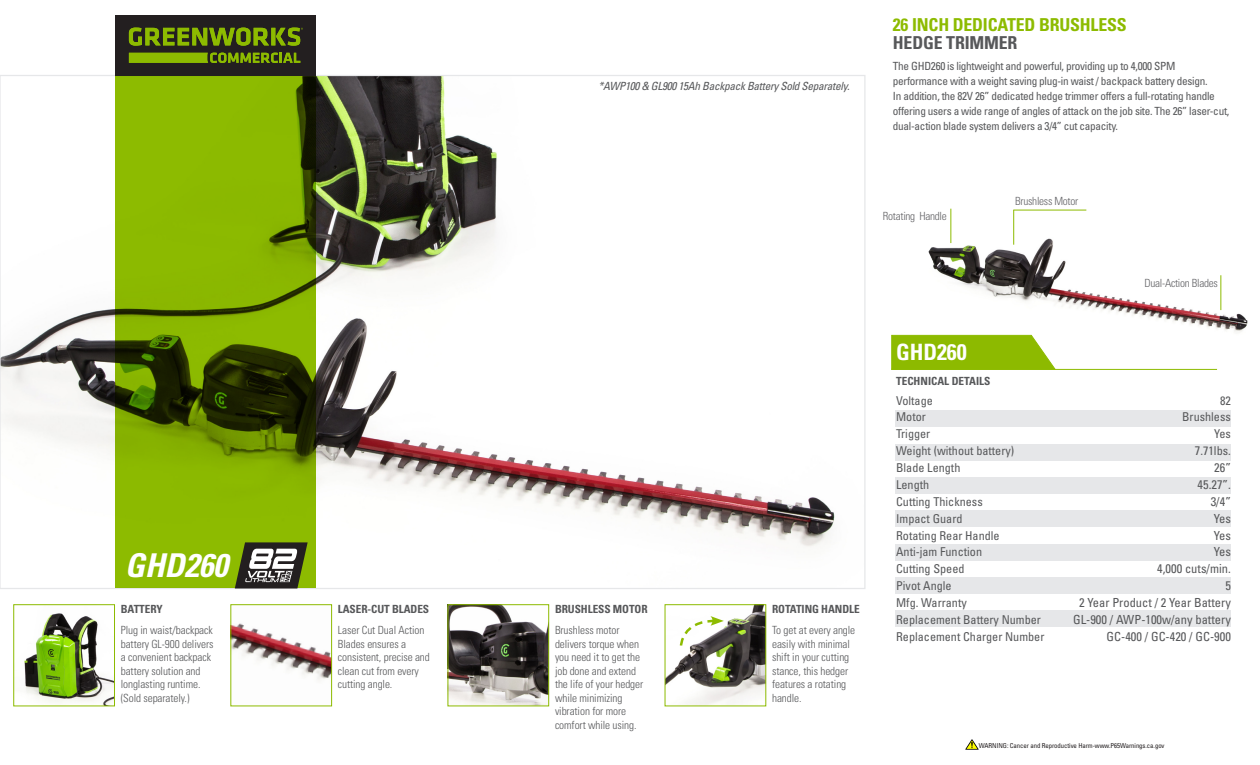
<style>
.page{position:relative;width:1260px;height:765px;background:#fff}
.page>*{position:absolute;margin:0;border:0;box-sizing:border-box;transform-origin:0 0}
.t1{font:italic 700 condensed 32.75px "Univers LT Std";letter-spacing:-.005em;color:#fff}
.t2{font:700 condensed 22.5px "Univers LT Std";letter-spacing:-.005em;color:#fff}
.t3{font:700 condensed 17.75px "Univers LT Std";letter-spacing:-.01em;color:#8dbb00}
.t4{font:700 condensed 17.75px "Univers LT Std";letter-spacing:-.01em;color:#57585a}
.t5{font:condensed 12.5px "Univers LT Std";color:#57585a}
.t6{font:condensed 12.25px "Univers LT Std";color:#57585a}
.t7{font:300 condensed 11.25px/13.5px "Univers";letter-spacing:-.005em;color:#57585a}
.t8{font:condensed 11.25px/15px "Univers LT Std";letter-spacing:-.025em;color:#57585a}
.t9{font:700 condensed 11.25px "Univers";letter-spacing:-.005em;color:#57585a}
.t10{font:italic condensed 11.25px "Univers LT Std";letter-spacing:-.025em;color:#57585a}
.t11{font:300 condensed 11.25px "Univers LT Std";letter-spacing:-.025em;color:#636366}
.t12{font:700 condensed 11.25px "Univers LT Std";color:#57585a}
.t13{font:condensed 6.75px "Univers LT Std";letter-spacing:-.01em;color:#231f20}
.s1{font-size:12.5px}
</style>
<div class="page">
<img style="left:928px;top:225px;width:320px;height:107px">
<img style="left:2px;top:77px;width:833px;height:510px">
<img style="left:450px;top:606px;width:97px;height:98px">
<div style="left:448px;top:604px;width:101px;height:102px;border:1px solid #8dbb00"></div>
<img style="left:233px;top:623px;width:97px;height:57px">
<div style="left:231px;top:604px;width:101px;height:102px;border:1px solid #8dbb00"></div>
<img style="left:24px;top:613px;width:89px;height:91px">
<div style="left:13px;top:604px;width:102px;height:102px;border:1px solid #8dbb00"></div>
<img style="left:667px;top:606px;width:97px;height:98px">
<div style="left:665px;top:604px;width:101px;height:102px;border:1px solid #8dbb00"></div>
<div style="left:895px;top:411px;width:336px;height:16px;background:#e6e7e9"></div>
<div style="left:895px;top:477px;width:336px;height:17px;background:#e6e7e9"></div>
<div style="left:895px;top:577px;width:336px;height:17px;background:#e6e7e9"></div>
<div style="left:895px;top:610px;width:336px;height:17px;background:#e6e7e9"></div>
<div style="left:895px;top:544px;width:336px;height:17px;background:#e6e7e9"></div>
<div style="left:895px;top:444px;width:336px;height:17px;background:#e6e7e9"></div>
<div style="left:895px;top:510px;width:336px;height:17px;background:#e6e7e9"></div>
<svg style="left:891px;top:334px;width:166px;height:35px;background:#99c11b"></svg>
<hr style="left:891px;top:369px;width:326px;height:1px;background:#8dbb00">
<svg style="left:966px;top:740px;width:12px;height:9px"></svg>
<svg style="left:116px;top:76px;width:200px;height:513px;background:#779d00"></svg>
<div style="left:116px;top:15px;width:200px;height:61px;background:#231f20"></div>
<svg style="left:129px;top:53px;width:171px;height:10px"></svg>
<svg style="left:129px;top:28px;width:174px;height:18px"></svg>
<svg style="left:235px;top:542px;width:73px;height:47px"></svg>
<hr style="left:1013px;top:210px;width:73px;height:1px;background:#8dbb00">
<hr style="left:1013px;top:210px;width:1px;height:35px;background:#8dbb00">
<hr style="left:1221px;top:275px;width:1px;height:35px;background:#8dbb00">
<hr style="left:951px;top:209px;width:1px;height:34px;background:#8dbb00">
<svg style="left:679px;top:616px;width:45px;height:32px"></svg>
<p class="t10" style="left:598px;top:79px;width:253px">*AWP100 &amp; GL900 15Ah Backpack Battery Sold Separately.</p>
<p class="t3" style="left:893px;top:14px;width:235px">26 INCH DEDICATED BRUSHLESS</p>
<p class="t4" style="left:893px;top:32px;width:126px">HEDGE TRIMMER</p>
<p class="t8" style="left:893px;top:58px;width:338px">The GHD260 is lightweight and powerful, providing up to 4,000 SPM performance with a weight saving plug-in waist / backpack battery design.<br>In addition, the 82V 26” dedicated hedge trimmer offers a full-rotating handle offering users a wide range of angles of attack on the job site. The 26” laser-cut, dual-action blade system delivers a 3/4” cut capacity.</p>
<p class="t1" style="left:125px;top:546px;width:105px">GHD260</p>
<p class="t9" style="left:121px;top:603px;width:43px">BATTERY</p>
<p class="t9" style="left:338px;top:603px;width:93px">LASER-CUT BLADES</p>
<p class="t9" style="left:555px;top:603px;width:94px">BRUSHLESS MOTOR</p>
<p class="t9" style="left:772px;top:603px;width:89px">ROTATING HANDLE</p>
<p class="t7" style="left:772px;top:624px;width:85px">To get at every angle easily with minimal shift in your cutting stance, this hedger features a rotating handle.</p>
<p class="t7" style="left:338px;top:624px;width:93px">Laser Cut Dual Action<br>Blades ensures a consistent, precise and clean cut from every cutting angle.</p>
<p class="t7" style="left:121px;top:624px;width:94px">Plug in waist/backpack battery GL-900 delivers a convenient backpack battery solution and longlasting runtime.</p>
<p class="t7" style="left:121px;top:691px;width:70px">(Sold separately.)</p>
<p class="t7" style="left:555px;top:624px;width:90px">Brushless motor delivers torque when you need it to get the job done and extend the life of your hedger while minimizing vibration for more comfort while using.</p>
<p class="t11" style="left:883px;top:210px;width:65px">Rotating Handle</p>
<p class="t11" style="left:1015px;top:195px;width:64px">Brushless Motor</p>
<p class="t2" style="left:896px;top:338px;width:72px">GHD260</p>
<p class="t12" style="left:896px;top:374px;width:96px">TECHNICAL DETAILS</p>
<p class="t11" style="left:1145px;top:276px;width:75px">Dual-Action Blades</p>
<p class="t6" style="left:896px;top:392px;width:38px">Voltage</p>
<p class="t6" style="left:896px;top:409px;width:31px">Motor</p>
<p class="t6" style="left:896px;top:426px;width:36px">Trigger</p>
<p class="t6" style="left:896px;top:443px;width:120px">Weight (without battery)</p>
<p class="t6" style="left:896px;top:460px;width:66px">Blade Length</p>
<p class="t6" style="left:896px;top:477px;width:35px">Length</p>
<p class="t6" style="left:896px;top:494px;width:88px">Cutting Thickness</p>
<p class="t6" style="left:896px;top:511px;width:68px">Impact Guard</p>
<p class="t6" style="left:896px;top:527px;width:105px">Rotating Rear Handle</p>
<p class="t6" style="left:896px;top:544px;width:87px">Anti-jam Function</p>
<p class="t6" style="left:896px;top:561px;width:70px">Cutting Speed</p>
<p class="t6" style="left:896px;top:578px;width:57px">Pivot Angle</p>
<p class="t6" style="left:896px;top:595px;width:72px">Mfg. Warranty</p>
<p class="t6" style="left:896px;top:612px;width:146px">Replacement Battery Number</p>
<p class="t6" style="left:896px;top:629px;width:150px">Replacement Charger Number</p>
<p class="t6" style="left:1220px;top:392px;width:12px">82</p>
<p class="t6" style="left:1182px;top:409px;width:50px">Brushless</p>
<p class="t6" style="left:1214px;top:426px;width:18px">Yes</p>
<p class="t6" style="left:1195px;top:443px;width:37px"><span class="s1">7</span>.71lbs.</p>
<p class="t5" style="left:1214px;top:460px;width:18px">26”</p>
<p class="t5" style="left:1198px;top:477px;width:35px">45.27”.</p>
<p class="t5" style="left:1211px;top:493px;width:22px">3/4”</p>
<p class="t5" style="left:1214px;top:510px;width:19px">Yes</p>
<p class="t5" style="left:1214px;top:527px;width:19px">Yes</p>
<p class="t5" style="left:1214px;top:544px;width:19px">Yes</p>
<p class="t5" style="left:1157px;top:561px;width:75px">4,000 cuts/min.</p>
<p class="t5" style="left:1225px;top:578px;width:7px">5</p>
<p class="t5" style="left:1079px;top:595px;width:153px">2 Year Product / 2 Year Battery</p>
<p class="t5" style="left:1073px;top:612px;width:159px">GL-900 / AWP-100w/any battery</p>
<p class="t5" style="left:1107px;top:628px;width:126px">GC-400 / GC-420 / GC-900</p>
<p class="t13" style="left:979px;top:741px;width:187px">WARNING: Cancer and Reproductive Harm-www.P65Warnings.ca.gov</p>
</div>
